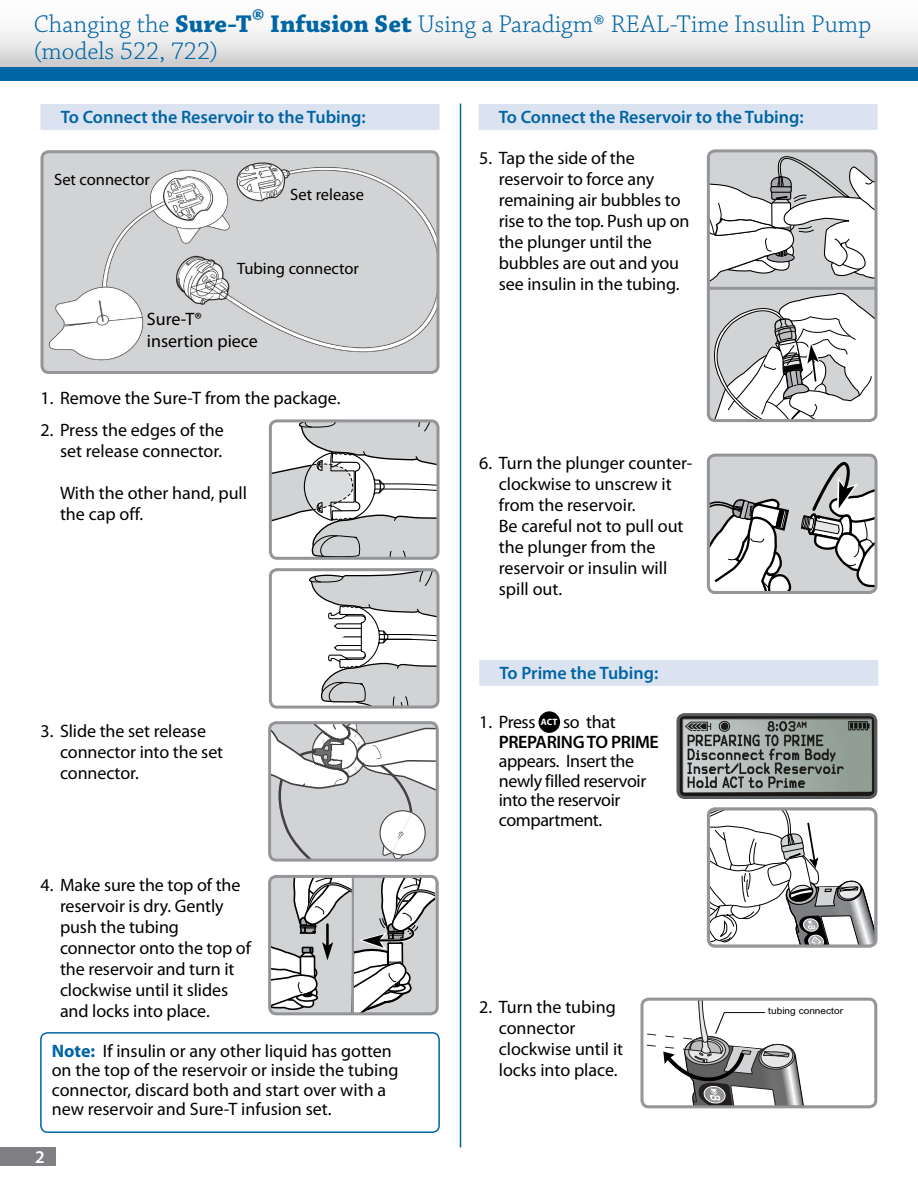
<style>
.page{position:relative;width:918px;height:1188px;background:#fff}
.page>*{position:absolute;margin:0;border:0;box-sizing:border-box;transform-origin:0 0}
.t1{font:300 25.5px/27px "Chaparral Pro";color:#0065a4}
.t2{font:18px/21px "Myriad Pro";letter-spacing:-.005em;color:#000}
.t3{font:600 18px "Myriad Pro";color:#0065a4}
.t4{font:600 18px/19.5px "Myriad Pro";letter-spacing:-.02em;color:#000}
.t5{font:600 18px "Myriad Pro";color:#fff}
.t6{font:16.5px "Myriad Pro";color:#000}
.t7{font:9.3px "Arial";color:#000;scale:1.09 1}
.s1{font-weight:700}
.s2{font-weight:700;color:#0065a4}
.s3{font-weight:400}
</style>
<div class="page">
<div style="left:0;top:0;width:918px;height:68px;background:linear-gradient(to bottom,#fff,#d3d2d4)"></div>
<div style="left:0;top:68px;width:918px;height:13px;background:#0065a4"></div>
<div style="left:40px;top:104px;width:400px;height:26px;background:#dce3f0"></div>
<div style="left:539px;top:712px;width:20px;height:20px;background:#000;border-radius:50%"></div>
<div style="left:539px;top:711px;width:21px;height:22px;border:2px solid #000;border-radius:50%"></div>
<img style="left:44px;top:154px;width:392px;height:216px">
<div style="left:40px;top:150px;width:400px;height:224px;border:3px solid #939598;border-radius:7px"></div>
<hr style="left:460px;top:104px;width:1px;height:1044px;background:#0065a4">
<svg style="left:272px;top:725px;width:163px;height:133px"></svg>
<img style="left:312px;top:725px;width:55px;height:55px">
<div style="left:268px;top:721px;width:171px;height:141px;border:3px solid #939598;border-radius:7px"></div>
<div style="left:478px;top:104px;width:400px;height:26px;background:#dce3f0"></div>
<svg style="left:270px;top:879px;width:165px;height:135px"></svg>
<hr style="left:352px;top:876px;width:2px;height:138px;background:#939598">
<div style="left:268px;top:875px;width:171px;height:140px;border:3px solid #939598;border-radius:7px"></div>
<svg style="left:706px;top:149px;width:172px;height:272px"></svg>
<svg style="left:708px;top:455px;width:166px;height:135px"></svg>
<div style="left:707px;top:454px;width:171px;height:140px;border:3px solid #939598;border-radius:7px"></div>
<div style="left:479px;top:660px;width:399px;height:26px;background:#dce3f0"></div>
<svg style="left:680px;top:715px;width:196px;height:82px;background:#808784"></svg>
<div style="left:676px;top:713px;width:201px;height:86px;border:3px solid #58595b;border-radius:7px"></div>
<div style="left:707px;top:807px;width:171px;height:141px;border:3px solid #939598;border-radius:7px"></div>
<svg style="left:273px;top:423px;width:163px;height:133px"></svg>
<div style="left:269px;top:419px;width:171px;height:141px;border:3px solid #939598;border-radius:7px"></div>
<svg style="left:309px;top:572px;width:127px;height:133px"></svg>
<div style="left:269px;top:568px;width:171px;height:141px;border:3px solid #939598;border-radius:7px"></div>
<div style="left:0;top:1148px;width:55px;height:18px;background:#807f83"></div>
<div style="left:40px;top:1032px;width:400px;height:101px;border:2px solid #0065a4;border-radius:7px"></div>
<svg style="left:644px;top:999px;width:232px;height:108px"></svg>
<div style="left:640px;top:998px;width:237px;height:110px;border:3px solid #939598;border-radius:7px"></div>
<svg style="left:708px;top:809px;width:168px;height:137px"></svg>
<h1 class="t1" style="left:34px;top:12px;width:839px">Changing the <span class="s1">Sure-T</span><sup>®</sup> <span class="s1">Infusion Set</span> Using a Paradigm® REAL-Time Insulin Pump (models 522, 722)</h1>
<p class="t3" style="left:61px;top:107px;width:307px">To Connect the Reservoir to the Tubing:</p>
<p class="t6" style="left:54px;top:171px;width:97px">Set connector</p>
<p class="t6" style="left:290px;top:185px;width:75px">Set release</p>
<p class="t6" style="left:237px;top:260px;width:124px">Tubing connector</p>
<p class="t2" style="left:147px;top:309px;width:112px;line-height:21.6px">Sure-T® insertion piece</p>
<p class="t2" style="left:40px;top:388px;width:302px">1. Remove the Sure-T from the package.</p>
<p class="t2" style="left:40px;top:420px;width:185px;text-align:right">2. Press the edges of the set release connector.</p>
<p class="t2" style="left:60px;top:483px;width:189px">With the other hand, pull the cap off.</p>
<p class="t2" style="left:60px;top:721px;width:165px;text-indent:-20px">3. Slide the set release connector into the set connector.</p>
<p class="t2" style="left:60px;top:875px;width:192px;text-indent:-20px">4. Make sure the top of the reservoir is dry. Gently push the tubing connector onto the top of the reservoir and turn it clockwise until it slides and locks into place.</p>
<p class="t2" style="left:52px;top:1041px;width:348px;line-height:19.5px"><span class="s2">Note:</span> If insulin or any other liquid has gotten on the top of the reservoir or inside the tubing connector, discard both and start over with a new reservoir and Sure-T infusion set.</p>
<p class="t5" style="left:35px;top:1147px;width:11px">2</p>
<p class="t3" style="left:499px;top:107px;width:307px">To Connect the Reservoir to the Tubing:</p>
<p class="t2" style="left:499px;top:148px;width:192px;text-indent:-20px">5. Tap the side of the reservoir to force any remaining air bubbles to rise to the top. Push up on the plunger until the bubbles are out and you see insulin in the tubing.</p>
<p class="t2" style="left:499px;top:453px;width:195px;text-indent:-20px">6. Turn the plunger counter&shy;clockwise to unscrew it from the reservoir.<br>Be careful not to pull out the plunger from the reservoir or insulin will spill out.</p>
<p class="t3" style="left:500px;top:663px;width:160px">To Prime the Tubing:</p>
<p class="t4" style="left:499px;top:713px;width:162px;text-indent:-20px"><span class="s3">1. Press</span> <sup>ACT</sup> <span class="s3">so that<br></span>PREPARING TO PRIME</p>
<p class="t2" style="left:499px;top:752px;width:149px;line-height:19.5px">appears. Insert the newly filled reservoir into the reservoir compartment.</p>
<p class="t2" style="left:499px;top:996px;width:126px;text-indent:-20px">2. Turn the tubing connector clockwise until it locks into place.</p>
<p class="t7" style="left:768px;top:1005px;width:70px">tubing connector</p>
</div>
